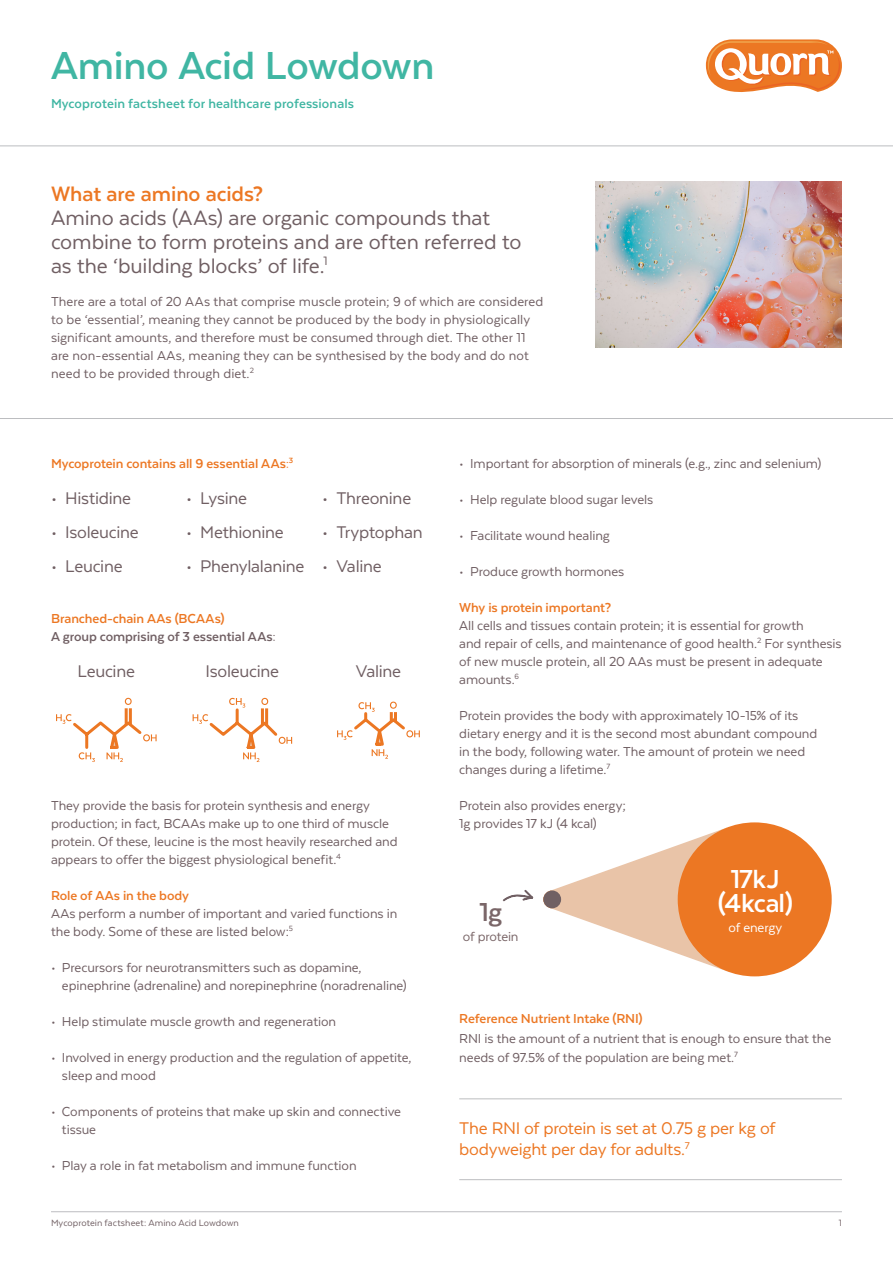
<style>
.page{position:relative;width:893px;height:1263px;background:#fff}
.page>*{position:absolute;margin:0;border:0;box-sizing:border-box;transform-origin:0 0}
.t1{font:700 45px "Texta";letter-spacing:-.01em;color:#40b6a3}
.t2{font:700 30px/24px "Texta";letter-spacing:-.015em;color:#fff;text-align:center}
.t3{font:700 30px "Texta";color:#7a6668}
.t4{font:24px/24px "Texta";letter-spacing:-.005em;color:#705f63}
.t5{font:19.5px "Texta";letter-spacing:-.015em;color:#705f63}
.t6{font:19.5px/21px "Texta";letter-spacing:-.015em;color:#ec7723}
.t7{font:15px/18px "Texta";letter-spacing:-.005em;color:#705f63}
.t8{font:700 15px/18px "Texta";letter-spacing:-.005em;color:#705f63}
.t9{font:700 15px "Texta";letter-spacing:.005em;color:#40b6a3}
.t10{font:700 15px "Texta";letter-spacing:-.005em;color:#ec7723}
.t11{font:15px "Texta";letter-spacing:-.015em;color:#7a6668}
.t12{font:15px "Texta";letter-spacing:-.01em;color:#fff}
.t13{font:10.5px "Texta";letter-spacing:.005em;color:#705f63}
.s1{font-weight:700;color:#ec7723}
.s2{color:#ec7723}
</style>
<div class="page">
<hr style="left:51px;top:1211px;width:791px;height:1px;background:#bcbdc0">
<img style="left:595px;top:181px;width:247px;height:166px">
<svg style="left:706px;top:39px;width:136px;height:53px"></svg>
<svg style="left:550px;top:828px;width:176px;height:143px"></svg>
<div style="left:678px;top:822px;width:154px;height:154px;background:#ec7723;border-radius:50%"></div>
<div style="left:543px;top:890px;width:18px;height:18px;background:#706063;border-radius:50%"></div>
<hr style="left:0;top:418px;width:893px;height:1px;background:#bcbdc0">
<hr style="left:0;top:146px;width:893px;height:1px;background:#bcbdc0">
<hr style="left:459px;top:1098px;width:383px;height:1px;background:#bcbdc0">
<hr style="left:459px;top:1179px;width:383px;height:1px;background:#bcbdc0">
<svg style="left:502px;top:890px;width:32px;height:12px"></svg>
<hr style="left:125px;top:710px;width:3px;height:14px;background:#ec7723">
<hr style="left:129px;top:710px;width:3px;height:14px;background:#ec7723">
<svg style="left:56px;top:714px;width:101px;height:48px"></svg>
<svg style="left:125px;top:698px;width:7px;height:7px"></svg>
<svg style="left:193px;top:698px;width:99px;height:64px"></svg>
<svg style="left:337px;top:702px;width:83px;height:57px"></svg>
<p class="t1" style="left:51px;top:42px;width:385px">Amino Acid Lowdown</p>
<p class="t9" style="left:51px;top:96px;width:305px">Mycoprotein factsheet for healthcare professionals</p>
<p class="t4" style="left:51px;top:182px;width:472px"><span class="s1">What are amino acids?<br></span>Amino acids (AAs) are organic compounds that combine to form proteins and are often referred to as the ‘building blocks’ of life.<sup>1</sup></p>
<p class="t7" style="left:51px;top:292px;width:494px">There are a total of 20 AAs that comprise muscle protein; 9 of which are considered to be ‘essential’, meaning they cannot be produced by the body in physiologically significant amounts, and therefore must be consumed through diet. The other 11 are non-essential AAs, meaning they can be synthesised by the body and do not need to be provided through diet.<sup>2</sup></p>
<p class="t10" style="left:51px;top:456px;width:244px">Mycoprotein contains all 9 essential AAs:<sup>3</sup></p>
<p class="t5" style="left:51px;top:488px;width:82px">• Histidine</p>
<p class="t5" style="left:51px;top:522px;width:89px">• Isoleucine</p>
<p class="t5" style="left:51px;top:556px;width:73px">• Leucine</p>
<p class="t5" style="left:186px;top:488px;width:63px">• Lysine</p>
<p class="t5" style="left:186px;top:522px;width:99px">• Methionine</p>
<p class="t5" style="left:186px;top:556px;width:120px">• Phenylalanine</p>
<p class="t8" style="left:51px;top:610px;width:226px"><span class="s2">Branched-chain AAs (BCAAs)<br></span>A group comprising of 3 essential AAs:</p>
<p class="t5" style="left:322px;top:488px;width:91px">• Threonine</p>
<p class="t5" style="left:322px;top:522px;width:102px">• Tryptophan</p>
<p class="t5" style="left:322px;top:556px;width:61px">• Valine</p>
<p class="t5" style="left:78px;top:661px;width:59px">Leucine</p>
<p class="t5" style="left:206px;top:661px;width:75px">Isoleucine</p>
<p class="t5" style="left:356px;top:661px;width:47px">Valine</p>
<p class="t7" style="left:51px;top:796px;width:348px">They provide the basis for protein synthesis and energy production; in fact, BCAAs make up to one third of muscle protein. Of these, leucine is the most heavily researched and appears to offer the biggest physiological benefit.<sup>4</sup></p>
<p class="t7" style="left:51px;top:886px;width:348px"><span class="s1">Role of AAs in the body<br></span>AAs perform a number of important and varied functions in the body. Some of these are listed below:<sup>5</sup></p>
<p class="t7" style="left:62px;top:958px;width:346px;text-indent:-11px">• Precursors for neurotransmitters such as dopamine, epinephrine (adrenaline) and norepinephrine (noradrenaline)</p>
<p class="t7" style="left:51px;top:1012px;width:287px">• Help stimulate muscle growth and regeneration</p>
<p class="t7" style="left:62px;top:1048px;width:351px;text-indent:-11px">• Involved in energy production and the regulation of appetite, sleep and mood</p>
<p class="t7" style="left:62px;top:1102px;width:341px;text-indent:-11px">• Components of proteins that make up skin and connective tissue</p>
<p class="t7" style="left:51px;top:1156px;width:307px">• Play a role in fat metabolism and immune function</p>
<p class="t7" style="left:459px;top:454px;width:364px">• Important for absorption of minerals (e.g., zinc and selenium)</p>
<p class="t7" style="left:459px;top:490px;width:196px">• Help regulate blood sugar levels</p>
<p class="t7" style="left:459px;top:526px;width:152px">• Facilitate wound healing</p>
<p class="t7" style="left:459px;top:562px;width:167px">• Produce growth hormones</p>
<p class="t7" style="left:459px;top:598px;width:384px"><span class="s1">Why is protein important?<br></span>All cells and tissues contain protein; it is essential for growth<br>and repair of cells, and maintenance of good health.<sup>2</sup> For synthesis of new muscle protein, all 20 AAs must be present in adequate amounts.<sup>6</sup></p>
<p class="t7" style="left:459px;top:706px;width:360px">Protein provides the body with approximately 10-15% of its dietary energy and it is the second most abundant compound in the body, following water. The amount of protein we need changes during a lifetime.<sup>7</sup></p>
<p class="t7" style="left:459px;top:796px;width:168px">Protein also provides energy;<br>1g provides 17 kJ (4 kcal)</p>
<p class="t3" style="left:479px;top:897px;width:24px">1g</p>
<p class="t11" style="left:463px;top:928px;width:57px">of protein</p>
<p class="t2" style="left:718px;top:867px;width:77px">17kJ (4kcal)</p>
<p class="t12" style="left:728px;top:919px;width:55px">of energy</p>
<p class="t7" style="left:459px;top:1009px;width:374px;line-height:19.5px"><span class="s1">Reference Nutrient Intake (RNI)<br></span>RNI is the amount of a nutrient that is enough to ensure that the needs of 97.5% of the population are being met.<sup>7</sup></p>
<p class="t6" style="left:459px;top:1118px;width:317px">The RNI of protein is set at 0.75 g per kg of bodyweight per day for adults.<sup>7</sup></p>
<p class="t13" style="left:51px;top:1217px;width:189px">Mycoprotein factsheet: Amino Acid Lowdown</p>
<p class="t13" style="left:839px;top:1217px;width:5px">1</p>
</div>
